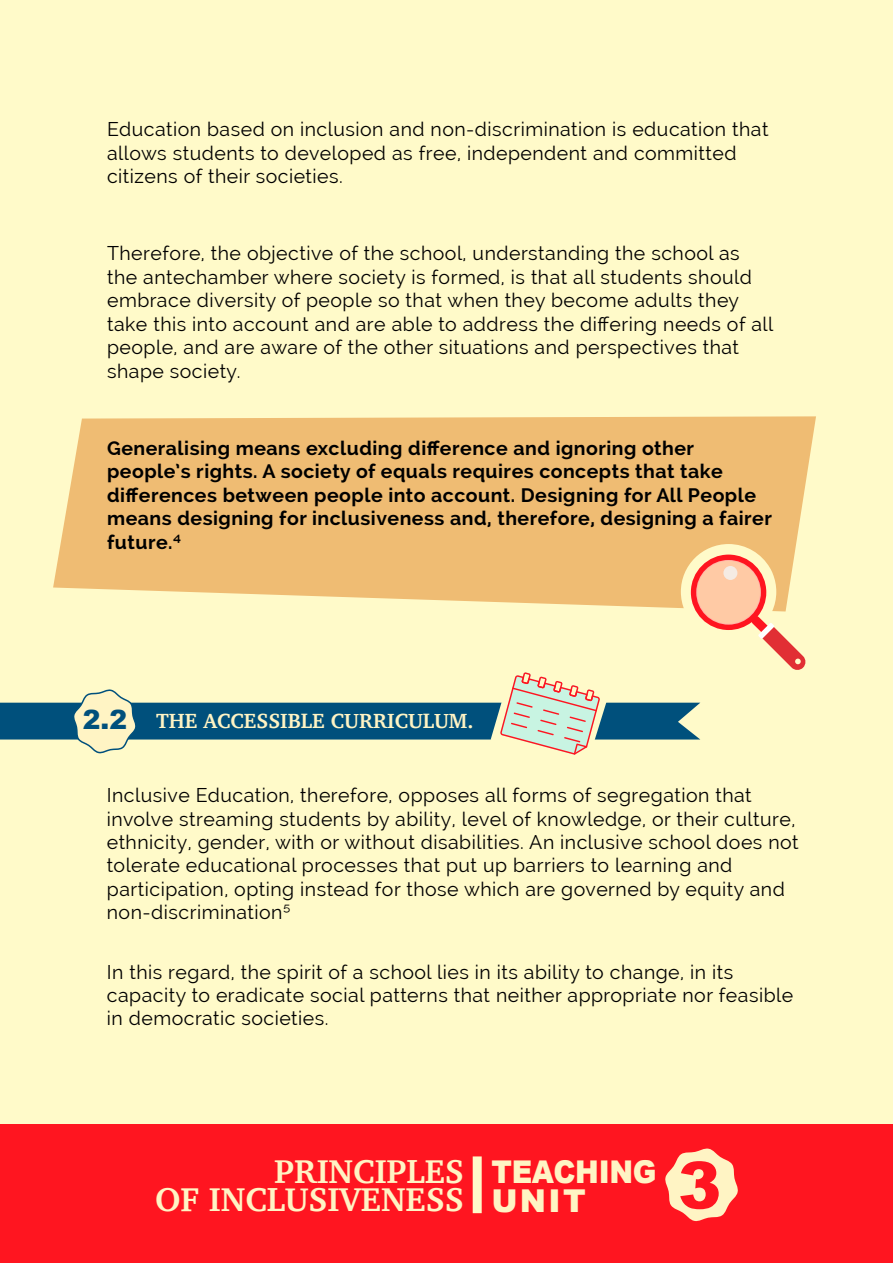
<style>
.page{position:relative;width:893px;height:1263px;background:#fffac9}
.page>*{position:absolute;margin:0;border:0;box-sizing:border-box;transform-origin:0 0}
.t1{font:900 65.1px "Arial";color:#ff1520}
.t2{font:700 33.75px/28.5px "Charter";color:#fff4c4;text-align:center}
.t3{font:900 31.35px "Arial";letter-spacing:-.01em;color:#fff4c4;scale:.91 1}
.t4{font:700 21px "Charter";color:#fff4c4}
.t5{font:19.5px/23.4px "Raleway";letter-spacing:.025em;color:#000}
.t6{font:700 19.5px/23.4px "Raleway";letter-spacing:.025em;color:#000}
.s1{font-family:"Arial";font-weight:900;font-size:26.55px;color:#00507c}
.s2{font-family:"Arial";font-weight:900;font-size:31.5px}
</style>
<div class="page">
<div style="left:60px;top:416px;width:756px;height:128px;background:#efbc73"></div>
<svg style="left:0;top:544px;width:806px;height:211px"></svg>
<div style="left:0;top:1124px;width:893px;height:139px;background:#ff1520"></div>
<svg style="left:665px;top:1148px;width:73px;height:74px"></svg>
<div style="left:473px;top:1156px;width:9px;height:57px;background:#fffac9"></div>
<p class="t5" style="left:107px;top:118px;width:663px">Education based on inclusion and non-discrimination is education that allows students to developed as free, independent and committed citizens of their societies.</p>
<p class="t5" style="left:107px;top:242px;width:668px">Therefore, the objective of the school, understanding the school as the antechamber where society is formed, is that all students should embrace diversity of people so that when they become adults they take this into account and are able to address the differing needs of all people, and are aware of the other situations and perspectives that shape society.</p>
<p class="t6" style="left:107px;top:436px;width:666px">Generalising means excluding difference and ignoring other people’s rights. A society of equals requires concepts that take differences between people into account. Designing for All People means designing for inclusiveness and, therefore, designing a fairer future.⁴</p>
<p class="t4" style="left:83px;top:702px;width:392px"><span class="s1">2.2</span> THE ACCESSIBLE CURRICULUM.</p>
<p class="t5" style="left:107px;top:784px;width:693px">Inclusive Education, therefore, opposes all forms of segregation that involve streaming students by ability, level of knowledge, or their culture, ethnicity, gender, with or without disabilities. An inclusive school does not tolerate educational processes that put up barriers to learning and participation, opting instead for those which are governed by equity and non-discrimination⁵</p>
<p class="t5" style="left:107px;top:960px;width:688px">In this regard, the spirit of a school lies in its ability to change, in its capacity to eradicate social patterns that neither appropriate nor feasible in democratic societies.</p>
<h2 class="t2" style="left:155px;top:1156px;width:432px">PRINCIPLES<br>OF INCLUSIVENESS <span class="s2">UNIT</span></h2>
<h3 class="t3" style="left:491px;top:1149px;width:183px">TEACHING</h3>
<h1 class="t1" style="left:678px;top:1138px;width:45px">3</h1>
</div>
